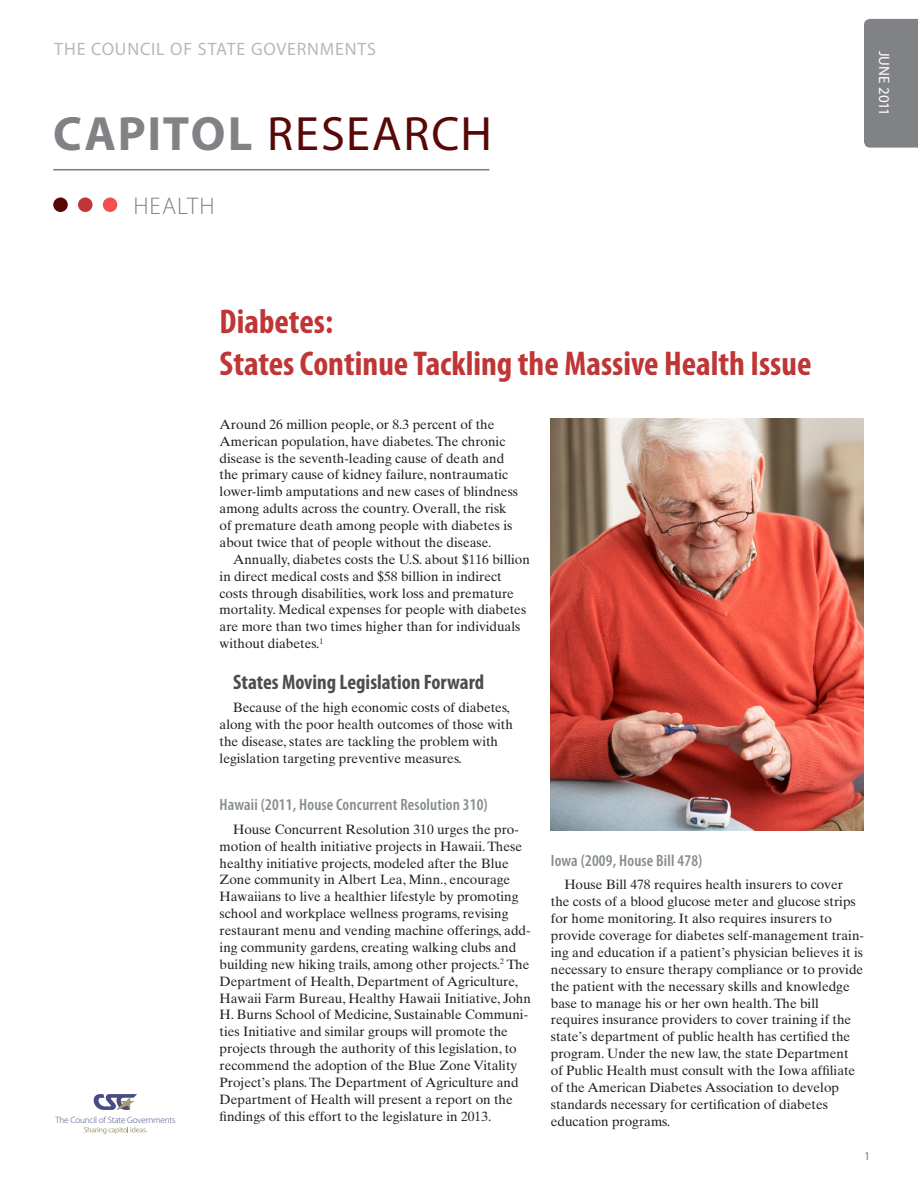
<style>
.page{position:relative;width:918px;height:1188px;background:#fff}
.page>*{position:absolute;margin:0;border:0;box-sizing:border-box;transform-origin:0 0}
.t1{font:48.3px "Myriad Pro";letter-spacing:.04em;color:#590808}
.text{font:700 condensed 34.5px/42px "Myriad Pro";color:#bf3636}
.t2{font:300 24.15px "Myriad Pro";letter-spacing:.035em;color:#808285}
.Body{font:700 condensed 21px "Myriad Pro";color:#4e4d4c}
.t3{font:18px "Myriad Pro";letter-spacing:.045em;color:#b6babc}
.Sub_Sub_Head{font:600 condensed 16.5px "Myriad Pro";letter-spacing:.01em;color:#868c8f}
.t4{font:15px "Myriad Pro";letter-spacing:.005em;color:#fff}
.Body-2{font:13.5px/16.8px "Times Ten LT";color:#231f20}
.Subhead{font:12px "Myriad Pro";color:#808285}
.t5{font:300 9.15px "Myriad Pro";letter-spacing:-.015em;color:#494c84}
.s1{font-weight:700;color:#808285}
</style>
<div class="page">
<div style="left:864px;top:19px;width:54px;height:129px;background:#808285"></div>
<svg style="left:94px;top:1094px;width:43px;height:16px"></svg>
<svg style="left:84px;top:1127px;width:63px;height:7px"></svg>
<div style="left:53px;top:197px;width:15px;height:15px;background:#590808;border-radius:50%"></div>
<div style="left:78px;top:197px;width:15px;height:15px;background:#bf3636;border-radius:50%"></div>
<div style="left:103px;top:197px;width:14px;height:15px;background:#f25050;border-radius:50%"></div>
<hr style="left:53px;top:169px;width:436px;height:2px;background:#808285">
<img style="left:551px;top:418px;width:313px;height:412px">
<p class="t3" style="left:54px;top:38px;width:323px">THE COUNCIL OF STATE GOVERNMENTS</p>
<p class="t1" style="left:53px;top:105px;width:440px"><span class="s1">CAPITOL</span> RESEARCH</p>
<p class="t2" style="left:133px;top:192px;width:83px">HEALTH</p>
<p class="t4" style="left:893px;top:51px;width:67px;rotate:90deg">JUNE 2011</p>
<p class="t5" style="left:55px;top:1114px;width:122px">The Council of State Governments</p>
<p class="text" style="left:220px;top:300px;width:593px">Diabetes:<br>States Continue Tackling the Massive Health Issue</p>
<p class="Body-2" style="left:220px;top:416px;width:300px">Around 26 million people, or 8.3 percent of the American population, have diabetes. The chronic disease is the seventh-leading cause of death and the primary cause of kidney failure, nontraumatic lower-limb amputations and new cases of blindness among adults across the country. Overall, the risk of premature death among people with diabetes is about twice that of people without the disease.</p>
<p class="Body-2" style="left:220px;top:551px;width:312px;text-indent:14px">Annually, diabetes costs the U.S. about $116 billion in direct medical costs and $58 billion in indirect costs through disabilities, work loss and premature mortality. Medical expenses for people with diabetes are more than two times higher than for individuals without diabetes.<sup>1</sup></p>
<p class="Body" style="left:233px;top:669px;width:253px">States Moving Legislation Forward</p>
<p class="Body-2" style="left:220px;top:699px;width:295px;text-indent:14px">Because of the high economic costs of diabetes, along with the poor health outcomes of those with the disease, states are tackling the problem with legislation targeting preventive measures.</p>
<p class="Sub_Sub_Head" style="left:220px;top:794px;width:270px">Hawaii (2011, House Concurrent Resolution 310)</p>
<p class="Body-2" style="left:220px;top:821px;width:313px;text-indent:14px">House Concurrent Resolution 310 urges the pro&shy;motion of health initiative projects in Hawaii. These healthy initiative projects, modeled after the Blue Zone community in Albert Lea, Minn., encourage Hawaiians to live a healthier lifestyle by promoting school and workplace wellness programs, revising restaurant menu and vending machine offerings, add&shy;ing community gardens, creating walking clubs and building new hiking trails, among other projects.<sup>2</sup> The Department of Health, Department of Agriculture, Hawaii Farm Bureau, Healthy Hawaii Initiative, John H. Burns School of Medicine, Sustainable Communi&shy;ties Initiative and similar groups will promote the projects through the authority of this legislation, to recommend the adoption of the Blue Zone Vitality Project’s plans. The Department of Agriculture and Department of Health will present a report on the findings of this effort to the legislature in 2013.</p>
<p class="Sub_Sub_Head" style="left:551px;top:850px;width:153px">Iowa (2009, House Bill 478)</p>
<p class="Body-2" style="left:551px;top:876px;width:315px;text-indent:14px">House Bill 478 requires health insurers to cover the costs of a blood glucose meter and glucose strips for home monitoring. It also requires insurers to provide coverage for diabetes self-management train&shy;ing and education if a patient’s physician believes it is necessary to ensure therapy compliance or to provide the patient with the necessary skills and knowledge base to manage his or her own health. The bill requires insurance providers to cover training if the state’s department of public health has certified the program. Under the new law, the state Department<br>of Public Health must consult with the Iowa affiliate of the American Diabetes Association to develop standards necessary for certification of diabetes education programs.</p>
<p class="Subhead" style="left:864px;top:1148px;width:8px">1</p>
</div>
